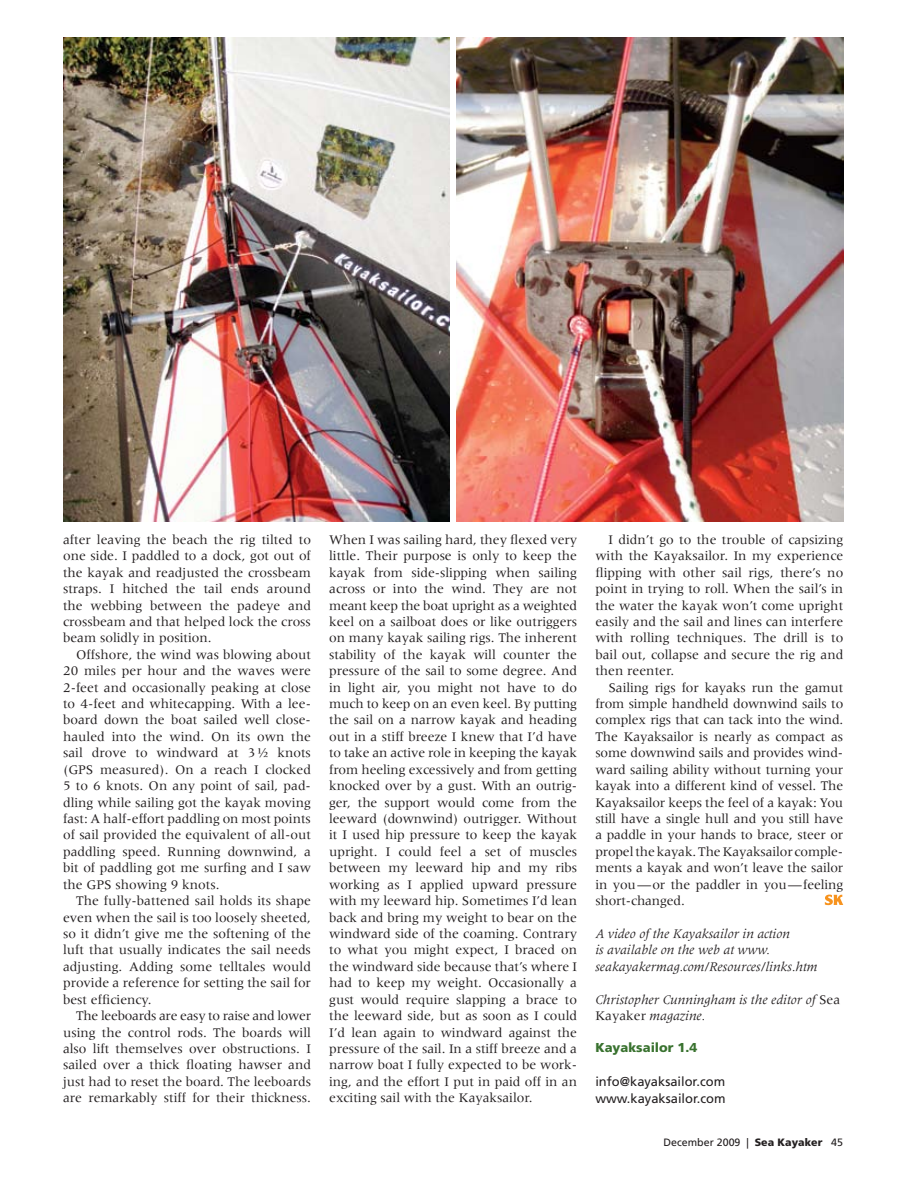
<style>
.page{position:relative;width:918px;height:1188px;background:#fff}
.page>*{position:absolute;margin:0;border:0;box-sizing:border-box;transform-origin:0 0}
.t1{font:13.65px/16.5px "Meridien";color:#231f20;text-align:justify}
.t2{font:italic 13.65px/16.5px "Meridien";color:#231f20}
.t3{font:13.65px "Meridien";letter-spacing:-.02em;color:#231f20}
.t4{font:12.9px/16.8px "Frutiger";color:#231f20}
.t5{font:900 12.9px "Frutiger";color:#39722f}
.t6{font:10.65px "Frutiger";color:#231f20}
.s1{font-style:normal}
.s2{font-weight:900}
</style>
<div class="page">
<svg style="left:825px;top:895px;width:18px;height:10px"></svg>
<img style="left:63px;top:37px;width:386px;height:484px">
<img style="left:457px;top:37px;width:386px;height:484px">
<p class="t1" style="left:63px;top:531px;width:249px">after leaving the beach the rig tilted to</p>
<p class="t1" style="left:63px;top:548px;width:249px">one side. I paddled to a dock, got out of</p>
<p class="t1" style="left:63px;top:564px;width:249px">the kayak and readjusted the crossbeam</p>
<p class="t1" style="left:63px;top:580px;width:249px">straps. I hitched the tail ends around</p>
<p class="t1" style="left:63px;top:597px;width:249px">the webbing between the padeye and</p>
<p class="t1" style="left:63px;top:613px;width:249px">crossbeam and that helped lock the cross</p>
<p class="t1" style="left:63px;top:630px;width:150px">beam solidly in position.</p>
<p class="t1" style="left:76px;top:646px;width:236px">Offshore, the wind was blowing about</p>
<p class="t1" style="left:63px;top:663px;width:249px">20 miles per hour and the waves were</p>
<p class="t1" style="left:63px;top:679px;width:249px">2-feet and occasionally peaking at close</p>
<p class="t1" style="left:63px;top:695px;width:249px">to 4-feet and whitecapping. With a lee-</p>
<p class="t1" style="left:63px;top:712px;width:249px">board down the boat sailed well close-</p>
<p class="t1" style="left:63px;top:728px;width:249px">hauled into the wind. On its own the</p>
<p class="t1" style="left:63px;top:745px;width:249px">sail drove to windward at 3½ knots</p>
<p class="t1" style="left:63px;top:761px;width:249px">(GPS measured). On a reach I clocked</p>
<p class="t1" style="left:63px;top:777px;width:249px">5 to 6 knots. On any point of sail, pad-</p>
<p class="t1" style="left:63px;top:794px;width:249px">dling while sailing got the kayak moving</p>
<p class="t1" style="left:63px;top:810px;width:249px">fast: A half-effort paddling on most points</p>
<p class="t1" style="left:63px;top:827px;width:249px">of sail provided the equivalent of all-out</p>
<p class="t1" style="left:63px;top:843px;width:249px">paddling speed. Running downwind, a</p>
<p class="t1" style="left:63px;top:860px;width:249px">bit of paddling got me surfing and I saw</p>
<p class="t1" style="left:63px;top:876px;width:158px">the GPS showing 9 knots.</p>
<p class="t1" style="left:76px;top:892px;width:236px">The fully-battened sail holds its shape</p>
<p class="t1" style="left:63px;top:909px;width:249px">even when the sail is too loosely sheeted,</p>
<p class="t1" style="left:63px;top:925px;width:249px">so it didn’t give me the softening of the</p>
<p class="t1" style="left:63px;top:942px;width:249px">luft that usually indicates the sail needs</p>
<p class="t1" style="left:63px;top:958px;width:249px">adjusting. Adding some telltales would</p>
<p class="t1" style="left:63px;top:975px;width:249px">provide a reference for setting the sail for</p>
<p class="t1" style="left:63px;top:991px;width:90px">best efficiency.</p>
<p class="t3" style="left:76px;top:1008px;width:236px">The leeboards are easy to raise and lower</p>
<p class="t1" style="left:63px;top:1024px;width:249px">using the control rods. The boards will</p>
<p class="t1" style="left:63px;top:1040px;width:249px">also lift themselves over obstructions. I</p>
<p class="t1" style="left:63px;top:1057px;width:249px">sailed over a thick floating hawser and</p>
<p class="t1" style="left:63px;top:1073px;width:249px">just had to reset the board. The leeboards</p>
<p class="t1" style="left:63px;top:1090px;width:249px">are remarkably stiff for their thickness.</p>
<p class="t1" style="left:329px;top:531px;width:249px">When I was sailing hard, they flexed very little. Their purpose is only to keep the kayak from side-slipping when sailing across or into the wind. They are not meant keep the boat upright as a weighted keel on a sailboat does or like outriggers on many kayak sailing rigs. The inherent stability of the kayak will counter the pressure of the sail to some degree. And in light air, you might not have to do much to keep on an even keel. By putting the sail on a narrow kayak and heading out in a stiff breeze I knew that I’d have to take an active role in keeping the kayak from heeling excessively and from getting knocked over by a gust. With an outrig&shy;ger, the support would come from the leeward (downwind) outrigger. Without it I used hip pressure to keep the kayak upright. I could feel a set of muscles between my leeward hip and my ribs working as I applied upward pressure with my leeward hip. Sometimes I’d lean back and bring my weight to bear on the windward side of the coaming. Contrary to what you might expect, I braced on the windward side because that’s where I had to keep my weight. Occasionally a gust would require slapping a brace to the leeward side, but as soon as I could I’d lean again to windward against the pressure of the sail. In a stiff breeze and a narrow boat I fully expected to be work&shy;ing, and the effort I put in paid off in an exciting sail with the Kayaksailor.</p>
<p class="t1" style="left:609px;top:531px;width:236px">I didn’t go to the trouble of capsizing</p>
<p class="t1" style="left:595px;top:548px;width:249px">with the Kayaksailor. In my experience</p>
<p class="t1" style="left:595px;top:564px;width:249px">flipping with other sail rigs, there’s no</p>
<p class="t1" style="left:595px;top:580px;width:249px">point in trying to roll. When the sail’s in</p>
<p class="t1" style="left:595px;top:597px;width:249px">the water the kayak won’t come upright</p>
<p class="t1" style="left:595px;top:613px;width:249px">easily and the sail and lines can interfere</p>
<p class="t1" style="left:595px;top:630px;width:249px">with rolling techniques. The drill is to</p>
<p class="t1" style="left:595px;top:646px;width:249px">bail out, collapse and secure the rig and</p>
<p class="t1" style="left:595px;top:663px;width:81px">then reenter.</p>
<p class="t1" style="left:609px;top:679px;width:236px">Sailing rigs for kayaks run the gamut</p>
<p class="t1" style="left:595px;top:695px;width:249px">from simple handheld downwind sails to</p>
<p class="t1" style="left:595px;top:712px;width:249px">complex rigs that can tack into the wind.</p>
<p class="t1" style="left:595px;top:728px;width:249px">The Kayaksailor is nearly as compact as</p>
<p class="t1" style="left:595px;top:745px;width:249px">some downwind sails and provides wind-</p>
<p class="t1" style="left:595px;top:761px;width:249px">ward sailing ability without turning your</p>
<p class="t1" style="left:595px;top:777px;width:249px">kayak into a different kind of vessel. The</p>
<p class="t1" style="left:595px;top:794px;width:249px">Kayaksailor keeps the feel of a kayak: You</p>
<p class="t1" style="left:595px;top:810px;width:249px">still have a single hull and you still have</p>
<p class="t1" style="left:595px;top:827px;width:249px">a paddle in your hands to brace, steer or</p>
<p class="t1" style="left:595px;top:843px;width:249px">propel the kayak. The Kayaksailor comple-</p>
<p class="t1" style="left:595px;top:860px;width:249px">ments a kayak and won’t leave the sailor</p>
<p class="t1" style="left:595px;top:876px;width:249px">in you—or the paddler in you—feeling</p>
<p class="t1" style="left:595px;top:892px;width:91px">short-changed.</p>
<p class="t2" style="left:595px;top:926px;width:224px">A video of the Kayaksailor in action<br>is available on the web at www. seakayakermag.com/Resources/links.htm</p>
<p class="t2" style="left:595px;top:991px;width:246px">Christopher Cunningham is the editor of <span class="s1">Sea<br>Kayaker</span> magazine.</p>
<p class="t5" style="left:595px;top:1040px;width:104px">Kayaksailor 1.4</p>
<p class="t4" style="left:595px;top:1073px;width:132px">info@kayaksailor.com www.kayaksailor.com</p>
<p class="t6" style="left:664px;top:1136px;width:181px">December 2009 | <span class="s2">Sea Kayaker</span> 45</p>
</div>
